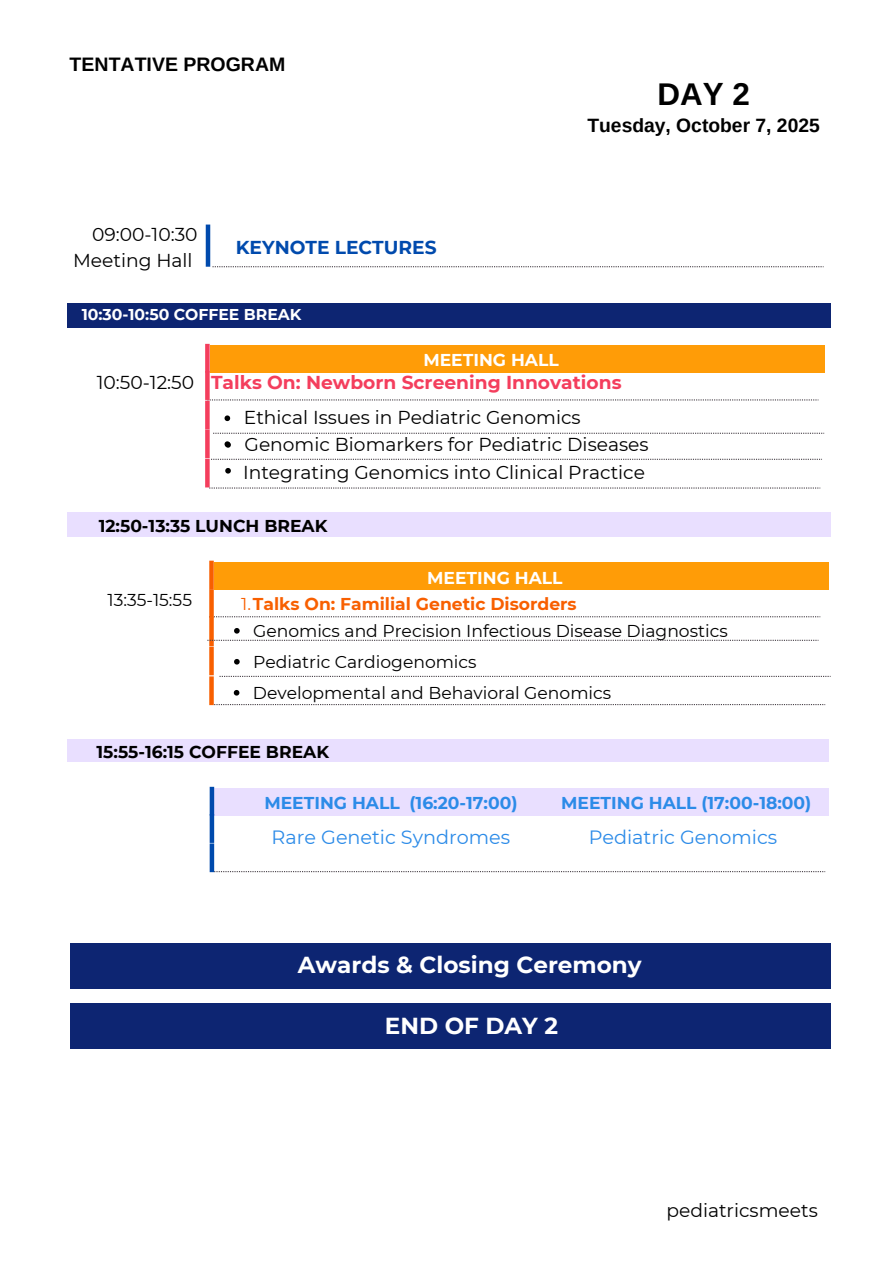
<style>
.page{position:relative;width:894px;height:1264px;background:#fff}
.page>*{position:absolute;margin:0;border:0;box-sizing:border-box;transform-origin:0 0}
.t1{font:700 31.35px "Arimo";color:#000}
.t2{font:700 23.1px "Montserrat";color:#fff}
.t3{font:700 19.5px "Arimo";color:#000}
.t4{font:19.2px "Montserrat";color:#2c8be8}
.t5{font:700 19.2px "Arimo";color:#000}
.t6{font:18.6px/25.8px "Montserrat";color:#000}
.t7{font:700 18.6px "Montserrat";color:#004aad}
.t8{font:17.1px/27.3px "Montserrat";color:#000}
.t9{font:700 17.1px "Montserrat";color:#2c8be8}
.t10{font:700 17.1px "Montserrat";color:#000}
.t11{font:700 17.1px "Montserrat";color:#fff}
.t12{font:700 15.6px "Montserrat";color:#fff}
.s1{font-weight:700;color:#f43e5d}
.s2{color:#f85f00}
.s3{font-weight:700;color:#f85f00}
</style>
<div class="page">
<div style="left:68px;top:303px;width:762px;height:25px;background:#0d2572"></div>
<svg style="left:212px;top:266px;width:611px;height:1px"></svg>
<hr style="left:206px;top:224px;width:4px;height:43px;background:#004aad">
<div style="left:209px;top:345px;width:615px;height:27px;background:#ff9c07"></div>
<svg style="left:205px;top:344px;width:4px;height:27px"></svg>
<svg style="left:209px;top:399px;width:609px;height:1px"></svg>
<svg style="left:205px;top:371px;width:4px;height:29px"></svg>
<svg style="left:205px;top:400px;width:4px;height:29px"></svg>
<svg style="left:224px;top:415px;width:6px;height:6px"></svg>
<svg style="left:213px;top:433px;width:610px;height:1px"></svg>
<div style="left:68px;top:512px;width:762px;height:25px;background:#e9dfff"></div>
<div style="left:67px;top:738px;width:761px;height:23px;background:#e9dfff"></div>
<div style="left:214px;top:788px;width:614px;height:27px;background:#e9dfff"></div>
<hr style="left:210px;top:786px;width:4px;height:29px;background:#004aad">
<svg style="left:214px;top:871px;width:611px;height:1px"></svg>
<div style="left:209px;top:814px;width:5px;height:28px;background:#004aad"></div>
<div style="left:209px;top:843px;width:5px;height:29px;background:#004aad"></div>
<div style="left:214px;top:562px;width:614px;height:27px;background:#ff9c07"></div>
<div style="left:209px;top:560px;width:5px;height:29px;background:#f85f00"></div>
<svg style="left:214px;top:616px;width:606px;height:1px"></svg>
<div style="left:209px;top:589px;width:5px;height:29px;background:#f85f00"></div>
<div style="left:209px;top:617px;width:5px;height:29px;background:#f85f00"></div>
<svg style="left:234px;top:628px;width:5px;height:5px"></svg>
<div style="left:209px;top:646px;width:5px;height:29px;background:#f85f00"></div>
<svg style="left:234px;top:659px;width:5px;height:5px"></svg>
<svg style="left:214px;top:704px;width:611px;height:1px"></svg>
<div style="left:209px;top:676px;width:5px;height:29px;background:#f85f00"></div>
<svg style="left:234px;top:690px;width:5px;height:5px"></svg>
<svg style="left:219px;top:676px;width:611px;height:1px"></svg>
<svg style="left:205px;top:429px;width:4px;height:29px"></svg>
<svg style="left:224px;top:441px;width:7px;height:6px"></svg>
<svg style="left:225px;top:468px;width:6px;height:5px"></svg>
<svg style="left:211px;top:459px;width:610px;height:1px"></svg>
<svg style="left:205px;top:459px;width:4px;height:28px"></svg>
<svg style="left:209px;top:487px;width:611px;height:1px"></svg>
<div style="left:70px;top:1002px;width:760px;height:46px;background:#0d2572"></div>
<div style="left:70px;top:943px;width:760px;height:45px;background:#0d2572"></div>
<svg style="left:207px;top:639px;width:611px;height:2px"></svg>
<p class="t3" style="left:70px;top:54px;width:217px">TENTATIVE PROGRAM</p>
<p class="t6" style="left:73px;top:222px;width:126px;text-align:right">09:00-10:30<br>Meeting Hall</p>
<p class="t7" style="left:236px;top:236px;width:202px">KEYNOTE LECTURES</p>
<p class="t12" style="left:82px;top:305px;width:221px">10:30-10:50 COFFEE BREAK</p>
<h1 class="t1" style="left:657px;top:76px;width:94px">DAY 2</h1>
<p class="t5" style="left:587px;top:115px;width:234px">Tuesday, October 7, 2025</p>
<p class="t11" style="left:423px;top:349px;width:137px">MEETING HALL</p>
<p class="t6" style="left:244px;top:364px;width:379px;line-height:35.7px;text-indent:-147px">10:50-12:50 <span class="s1">Talks On: Newborn Screening Innovations<br></span>Ethical Issues in Pediatric Genomics</p>
<p class="t6" style="left:243px;top:430px;width:407px;line-height:28.2px">Genomic Biomarkers for Pediatric Diseases<br>Integrating Genomics into Clinical Practice</p>
<p class="t10" style="left:99px;top:515px;width:230px">12:50-13:35 LUNCH BREAK</p>
<p class="t11" style="left:427px;top:567px;width:137px">MEETING HALL</p>
<p class="t8" style="left:108px;top:586px;width:86px">13:35-15:55</p>
<p class="t8" style="left:253px;top:590px;width:476px;text-indent:-12px"><span class="s2">1.</span><span class="s3">Talks On: Familial Genetic Disorders<br></span>Genomics and Precision Infectious Disease Diagnostics</p>
<p class="t8" style="left:253px;top:646px;width:360px;line-height:31px">Pediatric Cardiogenomics<br>Developmental and Behavioral Genomics</p>
<p class="t10" style="left:97px;top:741px;width:234px">15:55-16:15 COFFEE BREAK</p>
<p class="t9" style="left:264px;top:792px;width:255px">MEETING HALL (16:20-17:00)</p>
<p class="t4" style="left:271px;top:825px;width:240px">Rare Genetic Syndromes</p>
<p class="t9" style="left:561px;top:792px;width:252px">MEETING HALL (17:00-18:00)</p>
<p class="t4" style="left:588px;top:825px;width:190px">Pediatric Genomics</p>
<p class="t2" style="left:298px;top:950px;width:345px">Awards &amp; Closing Ceremony</p>
<p class="t2" style="left:385px;top:1011px;width:174px">END OF DAY 2</p>
<p class="t6" style="left:666px;top:1196px;width:153px">pediatricsmeets</p>
</div>
